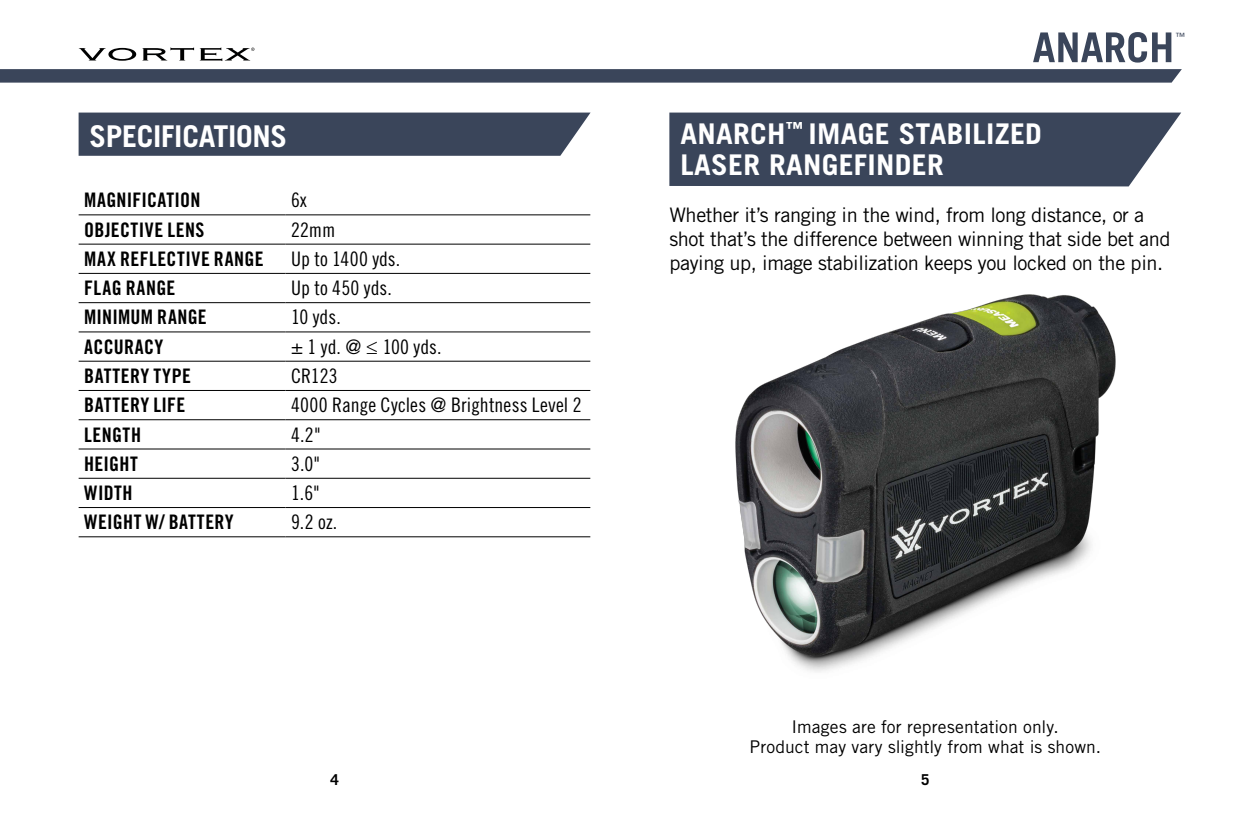
<style>
.page{position:relative;width:1260px;height:833px;background:#fff}
.page>*{position:absolute;margin:0;border:0;box-sizing:border-box;transform-origin:0 0}
.t1{font:700 30px "Trade Gothic LT Std";letter-spacing:-.01em;color:#fff}
.t2{font:700 28.5px/31.2px "Trade Gothic LT Std";letter-spacing:.01em;color:#fff;scale:1.05 1}
.t3{font:20px/24px "Trade Gothic LT Std";letter-spacing:-.02em;color:#000}
.t4{font:20px "Trade Gothic LT Std Bd Cn 20";letter-spacing:.02em;color:#000}
.t5{font:20px "Trade Gothic LT Std Cn 18";letter-spacing:.005em;color:#000}
.t6{font:17.5px/20px "Trade Gothic LT Std";letter-spacing:.005em;color:#000;text-align:center}
.t7{font:700 15px "Trade Gothic LT Std";color:#000}
.t8{font:10px "Trade Gothic LT Std";color:#3a455a}
.s1{font-family:"Trade Gothic LT Std"}
</style>
<div class="page">
<svg style="left:0;top:69px;width:1182px;height:14px"></svg>
<svg style="left:1033px;top:32px;width:138px;height:31px"></svg>
<svg style="left:79px;top:48px;width:176px;height:13px"></svg>
<div style="left:669px;top:112px;width:512px;height:74px;background:#3a455a"></div>
<img style="left:735px;top:294px;width:380px;height:378px">
<svg style="left:78px;top:112px;width:513px;height:44px"></svg>
<hr style="left:285px;top:214px;width:305px;height:1px;background:#000">
<hr style="left:285px;top:244px;width:305px;height:1px;background:#000">
<hr style="left:285px;top:331px;width:305px;height:1px;background:#000">
<hr style="left:285px;top:361px;width:305px;height:1px;background:#000">
<hr style="left:285px;top:390px;width:305px;height:1px;background:#000">
<hr style="left:285px;top:419px;width:305px;height:1px;background:#000">
<hr style="left:285px;top:448px;width:305px;height:1px;background:#000">
<hr style="left:285px;top:478px;width:305px;height:1px;background:#000">
<hr style="left:285px;top:507px;width:305px;height:1px;background:#000">
<hr style="left:79px;top:214px;width:206px;height:1px;background:#000">
<hr style="left:79px;top:244px;width:206px;height:1px;background:#000">
<hr style="left:79px;top:331px;width:206px;height:1px;background:#000">
<hr style="left:79px;top:361px;width:206px;height:1px;background:#000">
<hr style="left:79px;top:448px;width:206px;height:1px;background:#000">
<hr style="left:79px;top:390px;width:206px;height:1px;background:#000">
<hr style="left:79px;top:419px;width:206px;height:1px;background:#000">
<hr style="left:79px;top:478px;width:206px;height:1px;background:#000">
<hr style="left:79px;top:507px;width:206px;height:1px;background:#000">
<hr style="left:79px;top:536px;width:206px;height:1px;background:#000">
<hr style="left:285px;top:536px;width:305px;height:1px;background:#000">
<hr style="left:79px;top:273px;width:206px;height:1px;background:#000">
<hr style="left:285px;top:273px;width:305px;height:1px;background:#000">
<hr style="left:79px;top:302px;width:206px;height:1px;background:#000">
<hr style="left:285px;top:302px;width:305px;height:1px;background:#000">
<h1 class="t1" style="left:89px;top:118px;width:199px">SPECIFICATIONS</h1>
<p class="t4" style="left:84px;top:188px;width:118px">MAGNIFICATION</p>
<p class="t5" style="left:291px;top:188px;width:17px">6x</p>
<p class="t4" style="left:84px;top:217px;width:122px">OBJECTIVE LENS</p>
<p class="t5" style="left:291px;top:218px;width:46px">22mm</p>
<p class="t4" style="left:84px;top:247px;width:181px">MAX REFLECTIVE RANGE</p>
<p class="t5" style="left:291px;top:247px;width:111px">Up to 1400 yds.</p>
<p class="t4" style="left:84px;top:276px;width:93px">FLAG RANGE</p>
<p class="t5" style="left:291px;top:276px;width:102px">Up to 450 yds.</p>
<p class="t4" style="left:84px;top:305px;width:124px">MINIMUM RANGE</p>
<p class="t5" style="left:291px;top:305px;width:51px">10 yds.</p>
<p class="t4" style="left:84px;top:334px;width:81px">ACCURACY</p>
<p class="t5" style="left:291px;top:335px;width:152px">± 1 yd. @ <span class="s1">≤</span> 100 yds.</p>
<p class="t4" style="left:84px;top:363px;width:108px">BATTERY TYPE</p>
<p class="t5" style="left:291px;top:364px;width:48px">CR123</p>
<p class="t4" style="left:84px;top:393px;width:103px">BATTERY LIFE</p>
<p class="t5" style="left:291px;top:393px;width:292px">4000 Range Cycles @ Brightness Level 2</p>
<p class="t4" style="left:84px;top:422px;width:58px">LENGTH</p>
<p class="t5" style="left:291px;top:422px;width:31px">4.2"</p>
<p class="t4" style="left:84px;top:451px;width:55px">HEIGHT</p>
<p class="t5" style="left:291px;top:451px;width:31px">3.0"</p>
<p class="t4" style="left:84px;top:480px;width:50px">WIDTH</p>
<p class="t5" style="left:291px;top:481px;width:30px">1.6"</p>
<p class="t4" style="left:84px;top:510px;width:151px">WEIGHT W/ BATTERY</p>
<p class="t5" style="left:291px;top:510px;width:48px">9.2 oz.</p>
<p class="t8" style="left:1175px;top:30px;width:11px">™</p>
<h2 class="t2" style="left:681px;top:117px;width:346px">ANARCH<sup>™</sup> IMAGE STABILIZED<br>LASER RANGEFINDER</h2>
<p class="t3" style="left:669px;top:202px;width:503px">Whether it’s ranging in the wind, from long distance, or a shot that’s the difference between winning that side bet and paying up, image stabilization keeps you locked on the pin.</p>
<p class="t6" style="left:749px;top:716px;width:353px">Images are for representation only.<br>Product may vary slightly from what is shown.</p>
<p class="t7" style="left:331px;top:770px;width:10px">4</p>
<p class="t7" style="left:921px;top:770px;width:10px">5</p>
</div>
